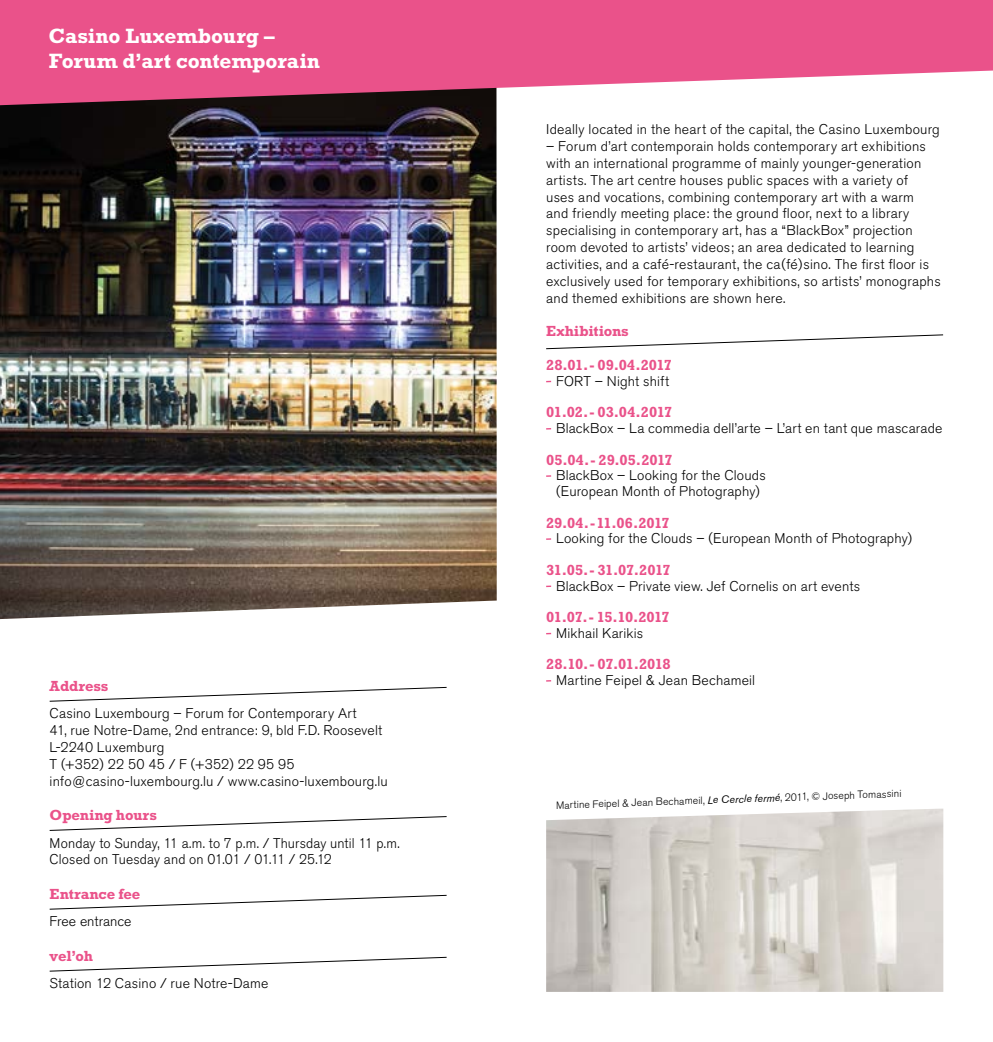
<style>
.page{position:relative;width:993px;height:1042px;background:#fff}
.page>*{position:absolute;margin:0;border:0;box-sizing:border-box;transform-origin:0 0}
.t1{font:700 21px/24.5px "Rockwell Std";color:#fff}
.t2{font:700 14.88px "Rockwell Std";letter-spacing:-.01em;color:#ea528a}
.t3{font:700 14.88px "Rockwell Std";letter-spacing:-.04em;color:#ea528a}
.t4{font:300 14px/16.8px "Akzidenz Grotesk BE";letter-spacing:.015em;color:#000}
.t5{font:300 10.5px "Akzidenz Grotesk BE";color:#000}
.s1{font-weight:400;font-style:italic}
</style>
<div class="page">
<img style="left:0;top:106px;width:496px;height:513px">
<svg style="left:0;top:0;width:992px;height:106px;fill:#ea528a"></svg>
<svg style="left:546px;top:334px;width:397px;height:15px"></svg>
<svg style="left:49px;top:686px;width:398px;height:16px"></svg>
<svg style="left:49px;top:816px;width:398px;height:15px"></svg>
<svg style="left:49px;top:894px;width:398px;height:16px"></svg>
<svg style="left:49px;top:956px;width:398px;height:16px"></svg>
<img style="left:546px;top:808px;width:397px;height:184px">
<h1 class="t1" style="left:49px;top:24px;width:272px">Casino Luxembourg –<br>Forum d’art contemporain</h1>
<p class="t2" style="left:50px;top:677px;width:60px">Address</p>
<p class="t4" style="left:50px;top:705px;width:339px">Casino Luxembourg – Forum for Contemporary Art<br>41, rue Notre-Dame, 2nd entrance: 9, bld F.D. Roosevelt L-2240 Luxemburg<br>T (+352) 22 50 45 / F (+352) 22 95 95 info@casino-luxembourg.lu / www.casino-luxembourg.lu</p>
<p class="t2" style="left:50px;top:806px;width:109px">Opening hours</p>
<p class="t4" style="left:50px;top:834px;width:351px">Monday to Sunday, 11 a.m. to 7 p.m. / Thursday until 11 p.m.<br>Closed on Tuesday and on 01.01 / 01.11 / 25.12</p>
<p class="t2" style="left:50px;top:885px;width:92px">Entrance fee</p>
<p class="t4" style="left:50px;top:913px;width:83px">Free entrance</p>
<p class="t2" style="left:50px;top:947px;width:45px">vel’oh</p>
<p class="t4" style="left:50px;top:975px;width:220px">Station 12 Casino / rue Notre-Dame</p>
<p class="t4" style="left:546px;top:121px;width:395px">Ideally located in the heart of the capital, the Casino Luxembourg</p>
<p class="t4" style="left:546px;top:138px;width:396px">– Forum d’art contemporain holds contemporary art exhibitions with an international programme of mainly younger-generation artists. The art centre houses public spaces with a variety of<br>uses and vocations, combining contemporary art with a warm<br>and friendly meeting place: the ground floor, next to a library specialising in contemporary art, has a “BlackBox” projection room devoted to artists’ videos; an area dedicated to learning activities, and a café-restaurant, the ca(fé)sino. The first floor is exclusively used for temporary exhibitions, so artists’ monographs and themed exhibitions are shown here.</p>
<p class="t2" style="left:546px;top:323px;width:84px">Exhibitions</p>
<p class="t2" style="left:546px;top:356px;width:127px">28.01.- 09.04.2017</p>
<p class="t4" style="left:556px;top:373px;width:115px">FORT – Night shift</p>
<p class="t2" style="left:546px;top:403px;width:128px">01.02.- 03.04.2017</p>
<p class="t4" style="left:556px;top:420px;width:388px">BlackBox – La commedia dell’arte – L’art en tant que mascarade</p>
<p class="t2" style="left:546px;top:451px;width:128px">05.04.- 29.05.2017</p>
<p class="t4" style="left:556px;top:468px;width:211px;line-height:15.8px">BlackBox – Looking for the Clouds (European Month of Photography)</p>
<p class="t2" style="left:546px;top:514px;width:125px">29.04.-11.06.2017</p>
<p class="t4" style="left:556px;top:530px;width:357px">Looking for the Clouds – (European Month of Photography)</p>
<p class="t3" style="left:546px;top:561px;width:126px">31.05.- 31.07.2017</p>
<p class="t4" style="left:556px;top:578px;width:305px">BlackBox – Private view. Jef Cornelis on art events</p>
<p class="t3" style="left:546px;top:608px;width:125px">01.07.- 15.10.2017</p>
<p class="t4" style="left:556px;top:625px;width:89px">Mikhail Karikis</p>
<p class="t3" style="left:546px;top:655px;width:126px">28.10.- 07.01.2018</p>
<p class="t4" style="left:556px;top:672px;width:200px">Martine Feipel &amp; Jean Bechameil</p>
<p class="t5" style="left:555px;top:799px;width:347px;rotate:-2deg">Martine Feipel &amp; Jean Bechameil, <span class="s1">Le Cercle fermé</span>, 2011, © Joseph Tomassini</p>
</div>
